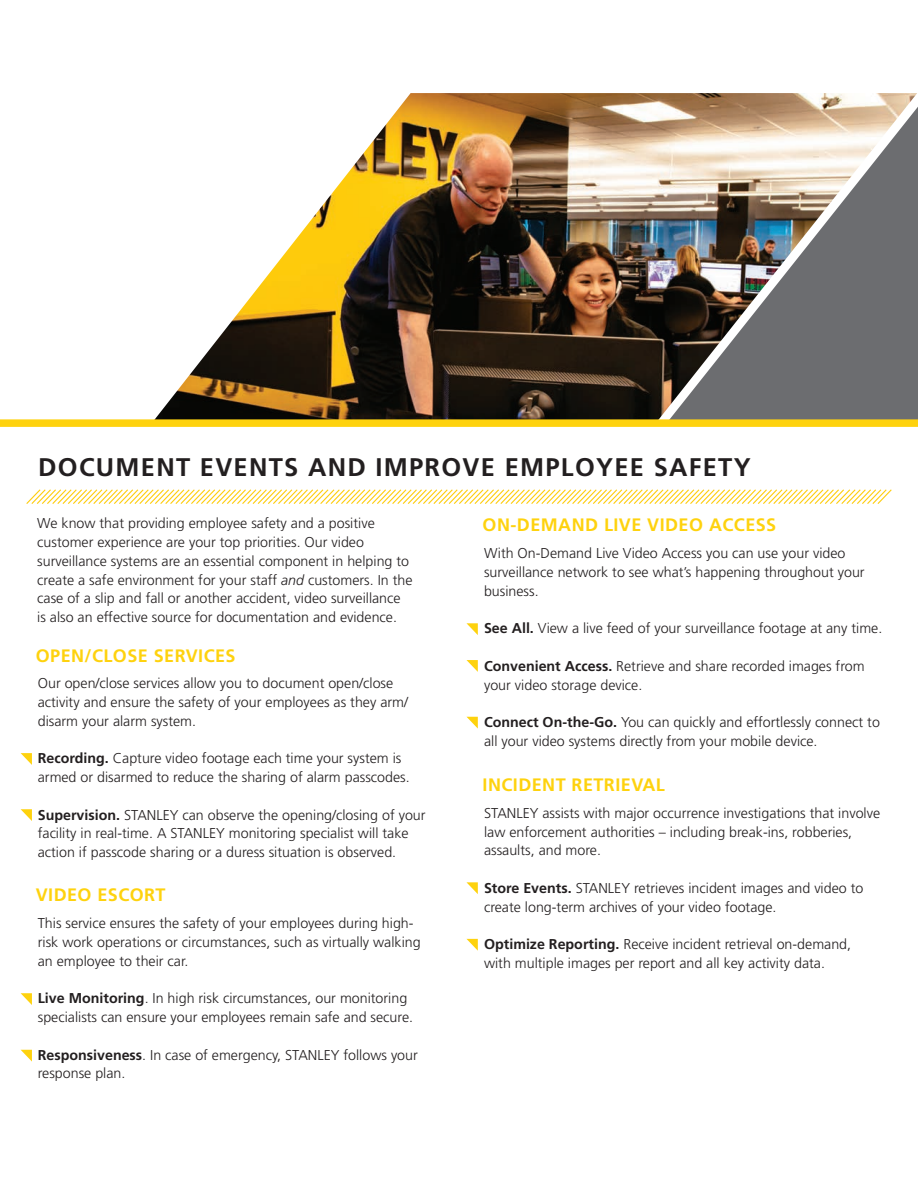
<style>
.page{position:relative;width:918px;height:1188px;background:#fff}
.page>*{position:absolute;margin:0;border:0;box-sizing:border-box;transform-origin:0 0}
.t1{font:700 25.5px "Frutiger";letter-spacing:.05em;color:#231f20}
.t2{font:700 18px "Frutiger";letter-spacing:.025em;color:#fed20e}
.t3{font:300 14.25px/18.8px "Frutiger";color:#231f20}
.s1{font-style:italic}
.s2{font-weight:700}
</style>
<div class="page">
<img style="left:155px;top:93px;width:762px;height:326px">
<div style="left:0;top:419px;width:918px;height:8px;background:#fed20e"></div>
<svg style="left:26px;top:489px;width:866px;height:15px"></svg>
<svg style="left:21px;top:753px;width:11px;height:12px"></svg>
<svg style="left:21px;top:809px;width:11px;height:12px"></svg>
<svg style="left:21px;top:993px;width:11px;height:12px"></svg>
<svg style="left:21px;top:1050px;width:11px;height:12px"></svg>
<svg style="left:466px;top:623px;width:12px;height:12px"></svg>
<svg style="left:466px;top:660px;width:12px;height:12px"></svg>
<svg style="left:467px;top:717px;width:11px;height:12px"></svg>
<svg style="left:466px;top:882px;width:12px;height:12px"></svg>
<svg style="left:466px;top:939px;width:12px;height:12px"></svg>
<p class="t1" style="left:38px;top:452px;width:714px">DOCUMENT EVENTS AND IMPROVE EMPLOYEE SAFETY</p>
<p class="t3" style="left:37px;top:514px;width:377px">We know that providing employee safety and a positive customer experience are your top priorities. Our video surveillance systems are an essential component in helping to create a safe environment for your staff <span class="s1">and</span> customers. In the case of a slip and fall or another accident, video surveillance is also an effective source for documentation and evidence.</p>
<p class="t2" style="left:36px;top:645px;width:201px">OPEN/CLOSE SERVICES</p>
<p class="t3" style="left:38px;top:674px;width:372px">Our open/close services allow you to document open/close activity and ensure the safety of your employees as they arm/ disarm your alarm system.</p>
<p class="t3" style="left:38px;top:749px;width:373px"><span class="s2">Recording.</span> Capture video footage each time your system is armed or disarmed to reduce the sharing of alarm passcodes.</p>
<p class="t3" style="left:38px;top:805px;width:389px"><span class="s2">Supervision.</span> STANLEY can observe the opening/closing of your facility in real-time. A STANLEY monitoring specialist will take action if passcode sharing or a duress situation is observed.</p>
<p class="t2" style="left:36px;top:885px;width:131px">VIDEO ESCORT</p>
<p class="t3" style="left:38px;top:914px;width:384px">This service ensures the safety of your employees during high&shy;risk work operations or circumstances, such as virtually walking an employee to their car.</p>
<p class="t3" style="left:38px;top:989px;width:377px"><span class="s2">Live Monitoring</span>. In high risk circumstances, our monitoring specialists can ensure your employees remain safe and secure.</p>
<p class="t3" style="left:38px;top:1045px;width:382px"><span class="s2">Responsiveness</span>. In case of emergency, STANLEY follows your response plan.</p>
<p class="t2" style="left:483px;top:514px;width:295px">ON-DEMAND LIVE VIDEO ACCESS</p>
<p class="t3" style="left:484px;top:544px;width:382px">With On-Demand Live Video Access you can use your video surveillance network to see what’s happening throughout your business.</p>
<p class="t3" style="left:484px;top:619px;width:400px"><span class="s2">See All.</span> View a live feed of your surveillance footage at any time.</p>
<p class="t3" style="left:484px;top:657px;width:382px"><span class="s2">Convenient Access.</span> Retrieve and share recorded images from your video storage device.</p>
<p class="t3" style="left:484px;top:713px;width:397px"><span class="s2">Connect On-the-Go.</span> You can quickly and effortlessly connect to all your video systems directly from your mobile device.</p>
<p class="t2" style="left:483px;top:774px;width:184px">INCIDENT RETRIEVAL</p>
<p class="t3" style="left:484px;top:803px;width:398px">STANLEY assists with major occurrence investigations that involve law enforcement authorities – including break-ins, robberies, assaults, and more.</p>
<p class="t3" style="left:484px;top:878px;width:381px"><span class="s2">Store Events.</span> STANLEY retrieves incident images and video to create long-term archives of your video footage.</p>
<p class="t3" style="left:484px;top:935px;width:369px"><span class="s2">Optimize Reporting.</span> Receive incident retrieval on-demand, with multiple images per report and all key activity data.</p>
</div>
